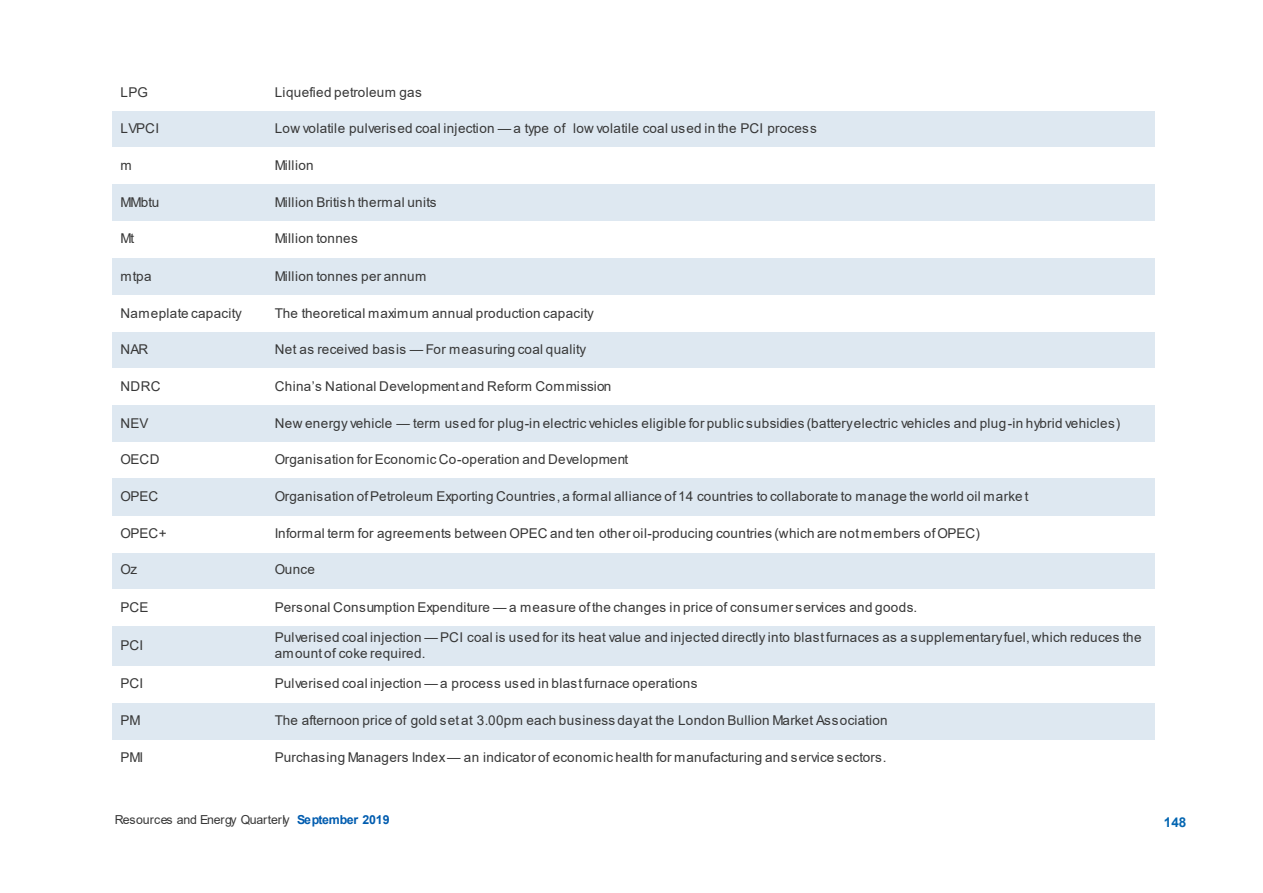
<style>
.page{position:relative;width:1263px;height:893px;background:#fff}
.page>*{position:absolute;margin:0;border:0;box-sizing:border-box;transform-origin:0 0}
.t1{font:13.5px "Arial";letter-spacing:.025em;color:#373737}
.t2{font:700 13.5px "Arial";color:#0365b1}
.t3{font:12.3px "Arial";letter-spacing:-.01em;color:#373737}
.s1{font-weight:700;color:#005caf}
</style>
<div class="page">
<div style="left:113px;top:112px;width:154px;height:36px;background:#dee8f1"></div>
<div style="left:267px;top:112px;width:887px;height:36px;background:#dee8f1"></div>
<div style="left:113px;top:185px;width:154px;height:37px;background:#dee8f1"></div>
<div style="left:267px;top:185px;width:887px;height:37px;background:#dee8f1"></div>
<div style="left:113px;top:258px;width:154px;height:37px;background:#dee8f1"></div>
<div style="left:267px;top:258px;width:887px;height:37px;background:#dee8f1"></div>
<div style="left:113px;top:332px;width:154px;height:36px;background:#dee8f1"></div>
<div style="left:267px;top:332px;width:887px;height:36px;background:#dee8f1"></div>
<div style="left:113px;top:406px;width:154px;height:37px;background:#dee8f1"></div>
<div style="left:267px;top:406px;width:887px;height:37px;background:#dee8f1"></div>
<div style="left:113px;top:479px;width:154px;height:37px;background:#dee8f1"></div>
<div style="left:267px;top:479px;width:887px;height:37px;background:#dee8f1"></div>
<div style="left:113px;top:553px;width:154px;height:36px;background:#dee8f1"></div>
<div style="left:267px;top:553px;width:887px;height:36px;background:#dee8f1"></div>
<div style="left:113px;top:626px;width:154px;height:41px;background:#dee8f1"></div>
<div style="left:275px;top:626px;width:871px;height:21px;background:#dee8f1"></div>
<div style="left:275px;top:647px;width:871px;height:20px;background:#dee8f1"></div>
<div style="left:113px;top:703px;width:154px;height:37px;background:#dee8f1"></div>
<div style="left:267px;top:703px;width:887px;height:37px;background:#dee8f1"></div>
<p class="t1" style="left:120px;top:83px;width:29px">LPG</p>
<p class="t1" style="left:275px;top:83px;width:149px">Liquefied petroleum gas</p>
<p class="t1" style="left:120px;top:119px;width:40px">LVPCI</p>
<p class="t1" style="left:275px;top:119px;width:543px">Low volatile pulverised coal injection — a type of low volatile coal used in the PCI process</p>
<p class="t1" style="left:120px;top:156px;width:13px">m</p>
<p class="t1" style="left:275px;top:156px;width:40px">Million</p>
<p class="t1" style="left:120px;top:193px;width:40px">MMbtu</p>
<p class="t1" style="left:275px;top:193px;width:163px">Million British thermal units</p>
<p class="t1" style="left:120px;top:229px;width:15px">Mt</p>
<p class="t1" style="left:275px;top:229px;width:85px">Million tonnes</p>
<p class="t1" style="left:120px;top:266px;width:33px">mtpa</p>
<p class="t1" style="left:275px;top:266px;width:153px">Million tonnes per annum</p>
<p class="t1" style="left:120px;top:304px;width:123px">Nameplate capacity</p>
<p class="t1" style="left:275px;top:304px;width:321px">The theoretical maximum annual production capacity</p>
<p class="t1" style="left:120px;top:340px;width:29px">NAR</p>
<p class="t1" style="left:275px;top:340px;width:313px">Net as received basis — For measuring coal quality</p>
<p class="t1" style="left:120px;top:377px;width:42px">NDRC</p>
<p class="t1" style="left:275px;top:377px;width:338px">China’s National Development and Reform Commission</p>
<p class="t1" style="left:120px;top:414px;width:30px">NEV</p>
<p class="t1" style="left:275px;top:414px;width:847px">New energy vehicle — term used for plug-in electric vehicles eligible for public subsidies (battery electric vehicles and plug-in hybrid vehicles)</p>
<p class="t1" style="left:120px;top:450px;width:40px">OECD</p>
<p class="t1" style="left:275px;top:450px;width:355px">Organisation for Economic Co-operation and Development</p>
<p class="t1" style="left:120px;top:487px;width:39px">OPEC</p>
<p class="t1" style="left:275px;top:487px;width:755px">Organisation of Petroleum Exporting Countries, a formal alliance of 14 countries to collaborate to manage the world oil marke t</p>
<p class="t1" style="left:120px;top:524px;width:48px">OPEC+</p>
<p class="t1" style="left:275px;top:524px;width:707px">Informal term for agreements between OPEC and ten other oil-producing countries (which are not members of OPEC)</p>
<p class="t1" style="left:120px;top:560px;width:18px">Oz</p>
<p class="t1" style="left:275px;top:560px;width:42px">Ounce</p>
<p class="t1" style="left:120px;top:598px;width:30px">PCE</p>
<p class="t1" style="left:275px;top:598px;width:644px">Personal Consumption Expenditure — a measure of the changes in price of consumer services and goods.</p>
<p class="t1" style="left:275px;top:628px;width:868px">Pulverised coal injection — PCI coal is used for its heat value and injected directly into blast furnaces as a supplementary fuel, which reduces the</p>
<p class="t1" style="left:120px;top:636px;width:24px">PCI</p>
<p class="t1" style="left:275px;top:644px;width:152px">amount of coke required.</p>
<p class="t1" style="left:120px;top:674px;width:24px">PCI</p>
<p class="t1" style="left:275px;top:674px;width:424px">Pulverised coal injection — a process used in blast furnace operations</p>
<p class="t1" style="left:120px;top:711px;width:22px">PM</p>
<p class="t1" style="left:275px;top:711px;width:614px">The afternoon price of gold set at 3.00pm each business day at the London Bullion Market Association</p>
<p class="t1" style="left:120px;top:747px;width:24px">PMI</p>
<p class="t1" style="left:275px;top:747px;width:613px">Purchasing Managers Index — an indicator of economic health for manufacturing and service sectors.</p>
<p class="t3" style="left:115px;top:811px;width:276px">Resources and Energy Quarterly <span class="s1">September 2019</span></p>
<p class="t2" style="left:1164px;top:813px;width:24px">148</p>
</div>
